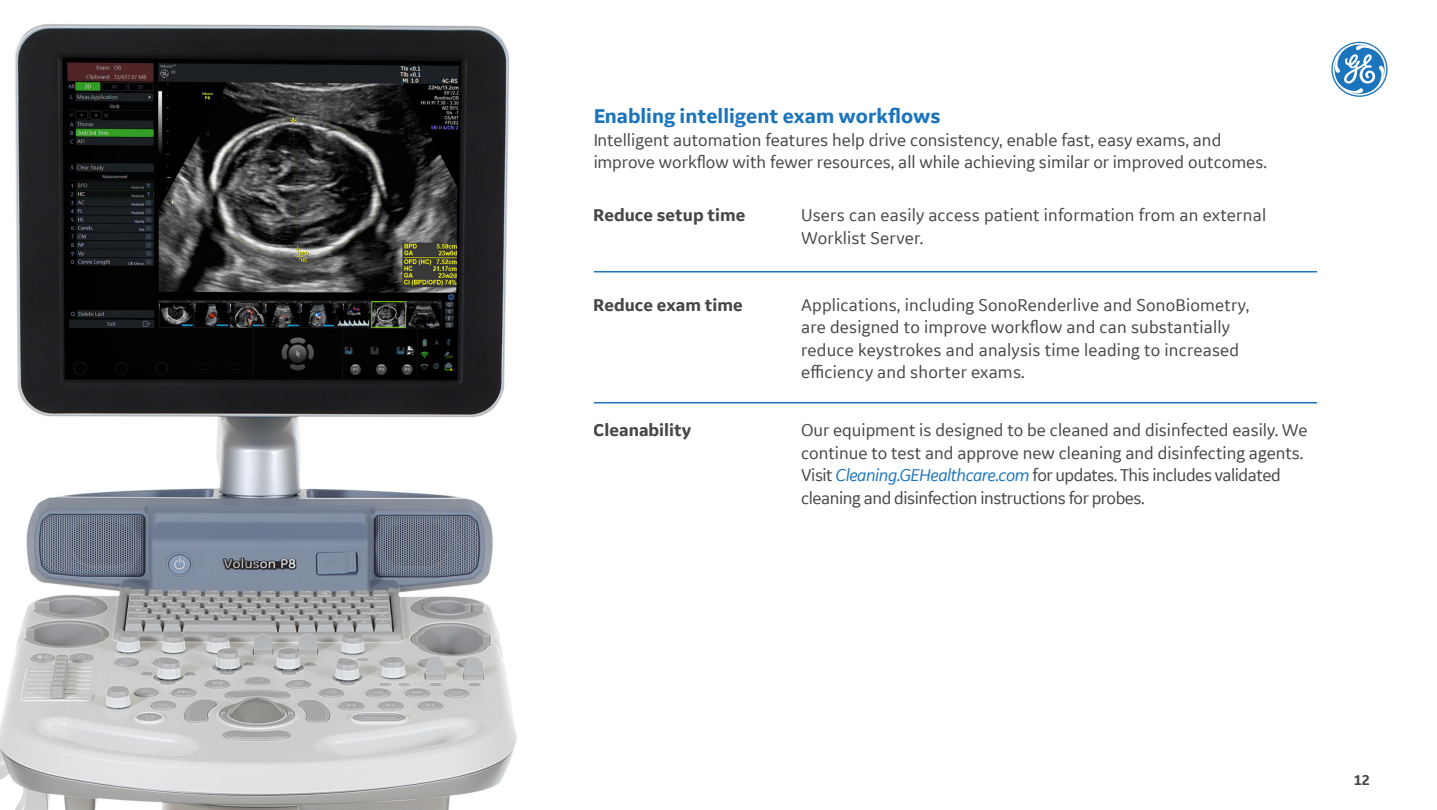
<style>
.page{position:relative;width:1437px;height:810px;background:#fff}
.page>*{position:absolute;margin:0;border:0;box-sizing:border-box;transform-origin:0 0}
.t1{font:700 21px "GE Inspira Sans";color:#1c75bc}
.t2{font:18px/22.5px "GE Inspira Sans";color:#454747}
.t3{font:700 18px "GE Inspira Sans";color:#454747}
.t4{font:700 15px "GE Inspira Sans";color:#454747}
.s1{font-style:italic;color:#1c75bc}
</style>
<div class="page">
<svg style="left:1331px;top:42px;width:56px;height:55px"></svg>
<hr style="left:593px;top:271px;width:724px;height:1px;background:#1c75bc">
<hr style="left:593px;top:402px;width:724px;height:2px;background:#1c75bc">
<img style="left:0;top:24px;width:517px;height:786px">
<p class="t1" style="left:593px;top:103px;width:349px">Enabling intelligent exam workflows</p>
<p class="t2" style="left:593px;top:128px;width:675px">Intelligent automation features help drive consistency, enable fast, easy exams, and improve workflow with fewer resources, all while achieving similar or improved outcomes.</p>
<p class="t3" style="left:593px;top:204px;width:154px">Reduce setup time</p>
<p class="t2" style="left:801px;top:203px;width:466px">Users can easily access patient information from an external<br>Worklist Server.</p>
<p class="t3" style="left:593px;top:294px;width:151px">Reduce exam time</p>
<p class="t2" style="left:801px;top:293px;width:450px">Applications, including SonoRenderlive and SonoBiometry, are designed to improve workflow and can substantially reduce keystrokes and analysis time leading to increased efficiency and shorter exams.</p>
<p class="t3" style="left:593px;top:419px;width:100px">Cleanability</p>
<p class="t2" style="left:801px;top:418px;width:508px">Our equipment is designed to be cleaned and disinfected easily. We continue to test and approve new cleaning and disinfecting agents.<br>Visit <span class="s1">Cleaning.GEHealthcare.com</span> for updates. This includes validated cleaning and disinfection instructions for probes.</p>
<p class="t4" style="left:1353px;top:771px;width:17px">12</p>
</div>
